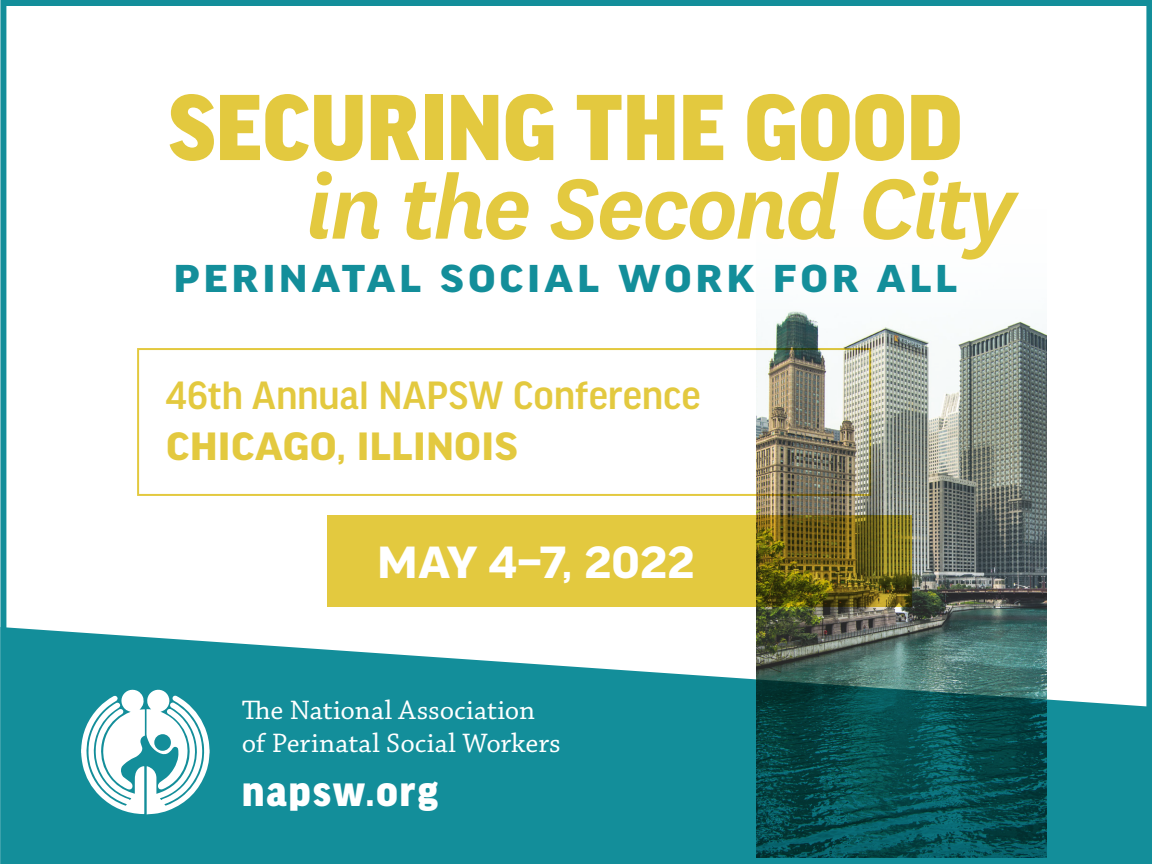
<style>
.page{position:relative;width:1152px;height:864px;background:#fff}
.page>*{position:absolute;margin:0;border:0;box-sizing:border-box;transform-origin:0 0}
.t1{font:900 99.4px "Good Headline Pro";letter-spacing:-.005em;color:#e3c93f}
.t2{font:italic 600 99.4px "National";letter-spacing:-.035em;color:#e3c93f}
.t3{font:700 expanded 48px "Good Headline Pro";color:#fff}
.t4{font:700 expanded 46.4px "Good Headline Pro";letter-spacing:.08em;color:#138e9a}
.t5{font:900 44px "Good Headline Pro";letter-spacing:.035em;color:#fff}
.t6{font:500 42px/50.4px "Good Headline Pro";color:#e3c93f}
.t7{font:28px/33.6px "Chaparral Pro Capt";color:#fff}
.s1{font-weight:700;font-stretch:expanded}
</style>
<div class="page">
<img style="left:756px;top:311px;width:291px;height:316px">
<svg style="left:7px;top:627px;width:1138px;height:230px;background:#2f8b92"></svg>
<svg style="left:81px;top:688px;width:129px;height:126px"></svg>
<div style="left:137px;top:348px;width:734px;height:148px;border:2px solid #e3c93f"></div>
<svg style="left:327px;top:516px;width:585px;height:91px;background:#c3ad34"></svg>
<div style="left:0;top:0;width:1152px;height:864px;border:6px solid #138e9a"></div>
<p class="t1" style="left:169px;top:81px;width:796px">SECURING THE GOOD</p>
<p class="t2" style="left:306px;top:142px;width:711px">in the Second City</p>
<p class="t4" style="left:174px;top:255px;width:786px">perinatal social work for all</p>
<p class="t6" style="left:166px;top:371px;width:536px">46th Annual NAPSW Conference<br><span class="s1">CHICAGO, ILLINOIS</span></p>
<p class="t3" style="left:377px;top:540px;width:319px">MAY 4–7, 2022</p>
<p class="t7" style="left:242px;top:694px;width:320px">The National Association of Perinatal Social Workers</p>
<p class="t5" style="left:242px;top:771px;width:198px">napsw.org</p>
</div>
